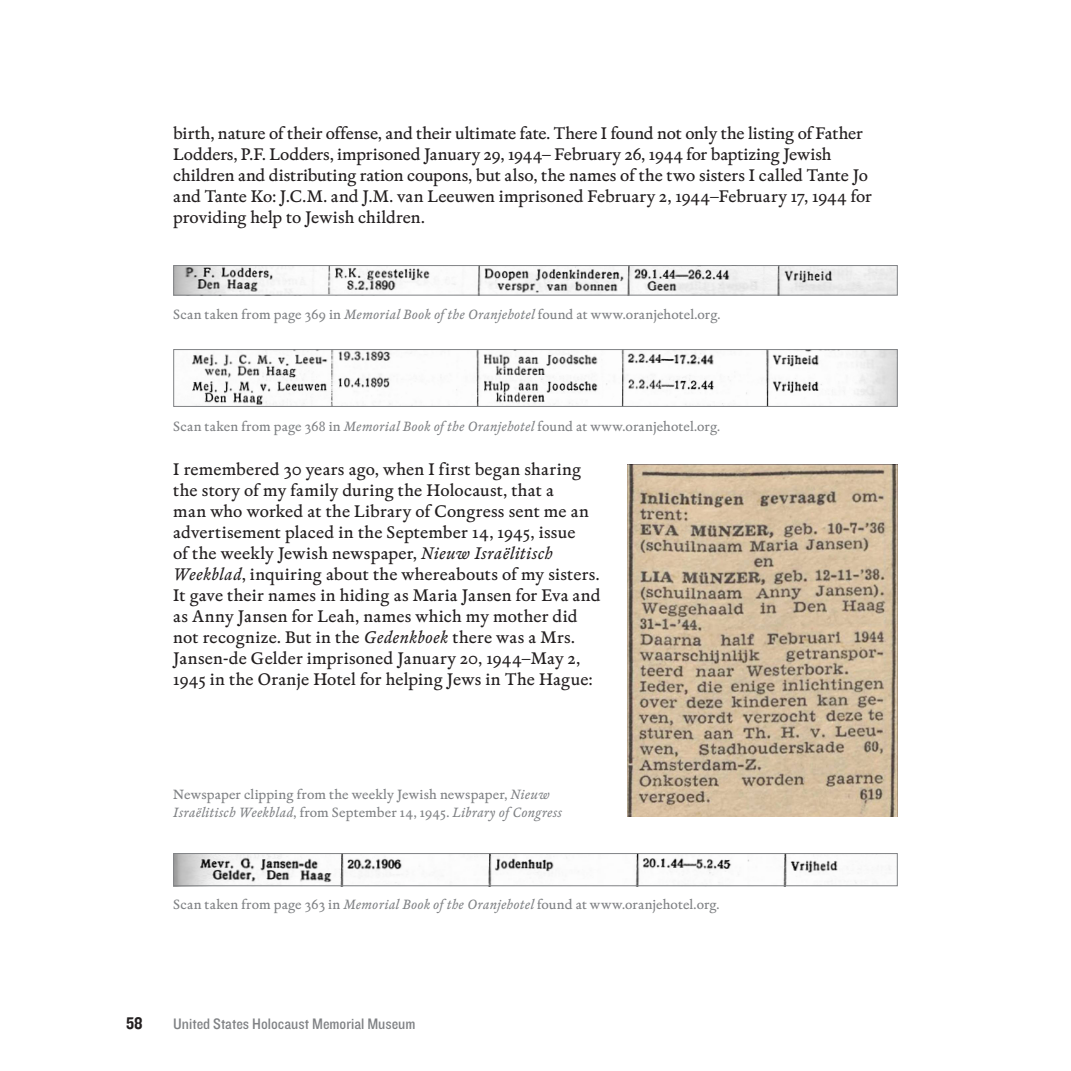
<style>
.page{position:relative;width:1071px;height:1071px;background:#fff}
.page>*{position:absolute;margin:0;border:0;box-sizing:border-box;transform-origin:0 0}
.Body{font:17.5px/21px "Merlo Tx";letter-spacing:.01em;color:#231f20}
.t1{font:17.5px "Knockout 50 Welterweight";color:#231f20}
.t2{font:15.75px "Knockout 30 Junior Welterwt";color:#808285}
.Image_Captions{font:14px/17.5px "Merlo Tx";letter-spacing:.01em;color:#808285}
.s1{font-style:italic}
</style>
<div class="page">
<img style="left:175px;top:267px;width:721px;height:27px">
<div style="left:173px;top:265px;width:725px;height:31px;border:1px solid #808285"></div>
<img style="left:191px;top:351px;width:705px;height:54px">
<div style="left:173px;top:349px;width:725px;height:58px;border:1px solid #808285"></div>
<img style="left:175px;top:855px;width:716px;height:29px">
<div style="left:173px;top:853px;width:725px;height:33px;border:1px solid #808285"></div>
<img style="left:627px;top:465px;width:271px;height:351px">
<p class="Body" style="left:173px;top:122px;width:700px">birth, nature of their offense, and their ultimate fate. There I found not only the listing of Father Lodders, P.F. Lodders, imprisoned January 29, 1944– February 26, 1944 for baptizing Jewish children and distributing ration coupons, but also, the names of the two sisters I called Tante Jo and Tante Ko: J.C.M. and J.M. van Leeuwen imprisoned February 2, 1944–February 17, 1944 for providing help to Jewish children.</p>
<p class="Image_Captions" style="left:173px;top:306px;width:549px">Scan taken from page 369 in <span class="s1">Memorial Book of the Oranjehotel</span> found at www.oranjehotel.org.</p>
<p class="Image_Captions" style="left:173px;top:418px;width:548px">Scan taken from page 368 in <span class="s1">Memorial Book of the Oranjehotel</span> found at www.oranjehotel.org.</p>
<p class="Body" style="left:173px;top:458px;width:429px">I remembered 30 years ago, when I first began sharing the story of my family during the Holocaust, that a<br>man who worked at the Library of Congress sent me an advertisement placed in the September 14, 1945, issue<br>of the weekly Jewish newspaper, <span class="s1">Nieuw Israëlitisch Weekblad</span>, inquiring about the whereabouts of my sisters.<br>It gave their names in hiding as Maria Jansen for Eva and as Anny Jansen for Leah, names which my mother did not recognize. But in the <span class="s1">Gedenkboek</span> there was a Mrs.<br>Jansen-de Gelder imprisoned January 20, 1944–May 2, 1945 in the Oranje Hotel for helping Jews in The Hague:</p>
<p class="Image_Captions" style="left:173px;top:785px;width:390px">Newspaper clipping from the weekly Jewish newspaper, <span class="s1">Nieuw<br>Israëlitisch Weekblad</span>, from September 14, 1945. <span class="s1">Library of Congress</span></p>
<p class="Image_Captions" style="left:173px;top:895px;width:548px">Scan taken from page 363 in <span class="s1">Memorial Book of the Oranjehotel</span> found at www.oranjehotel.org.</p>
<p class="t1" style="left:126px;top:1012px;width:18px">58</p>
<p class="t2" style="left:173px;top:1013px;width:244px">United States Holocaust Memorial Museum</p>
</div>
